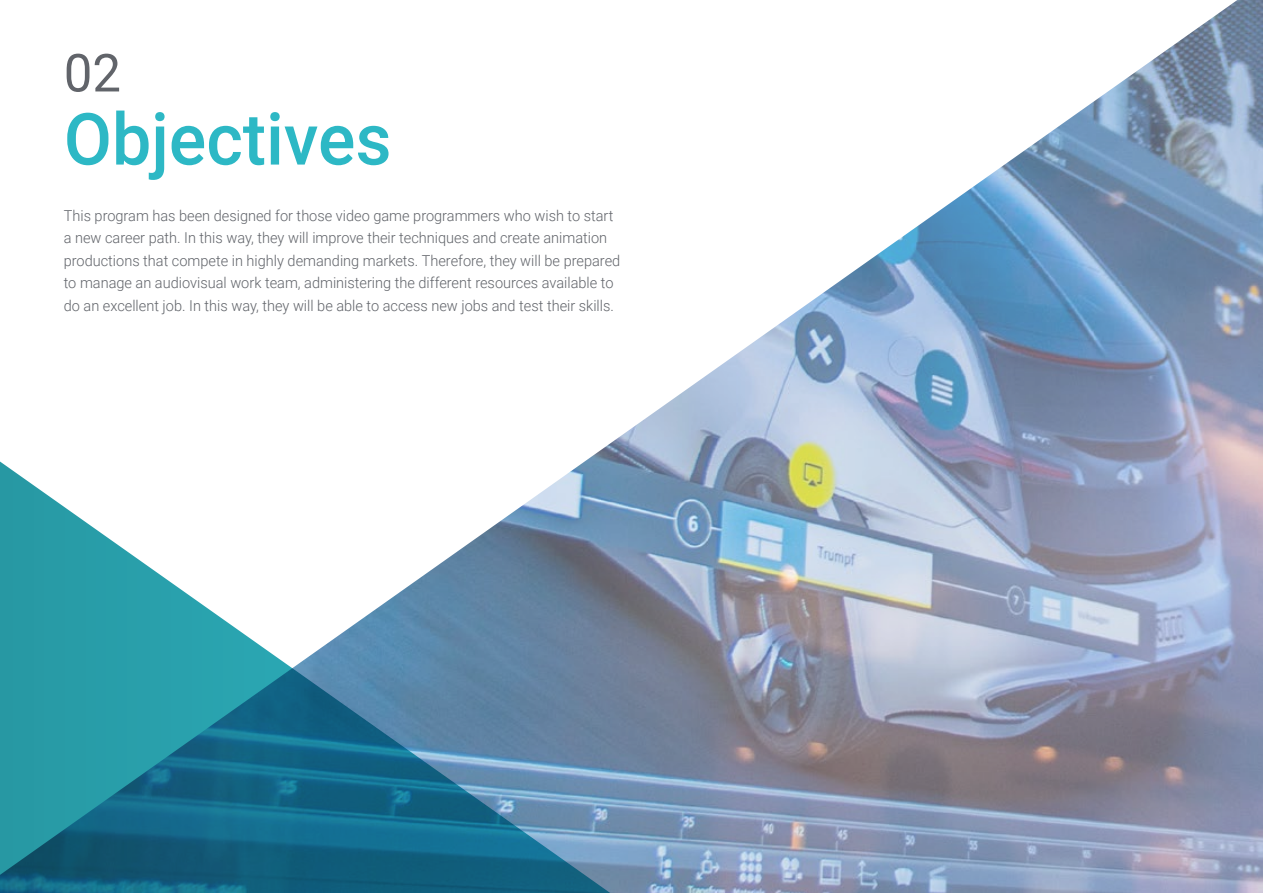
<style>
.page{position:relative;width:1263px;height:893px;background:#fff}
.page>*{position:absolute;margin:0;border:0;box-sizing:border-box;transform-origin:0 0}
.t1{font:500 72px "Roboto";color:#2db8c5}
.t2{font:52.5px "Roboto";color:#61646a}
.t3{font:300 15px/22.5px "Roboto";color:#61646a}
</style>
<div class="page">
<img style="left:607px;top:0;width:656px;height:893px">
<svg style="left:0;top:446px;width:640px;height:447px"></svg>
<h2 class="t2" style="left:64px;top:36px;width:59px">02</h2>
<h1 class="t1" style="left:64px;top:89px;width:329px">Objectives</h1>
<p class="t3" style="left:64px;top:204px;width:558px">This program has been designed for those video game programmers who wish to start a new career path. In this way, they will improve their techniques and create animation productions that compete in highly demanding markets. Therefore, they will be prepared to manage an audiovisual work team, administering the different resources available to do an excellent job. In this way, they will be able to access new jobs and test their skills.</p>
</div>
